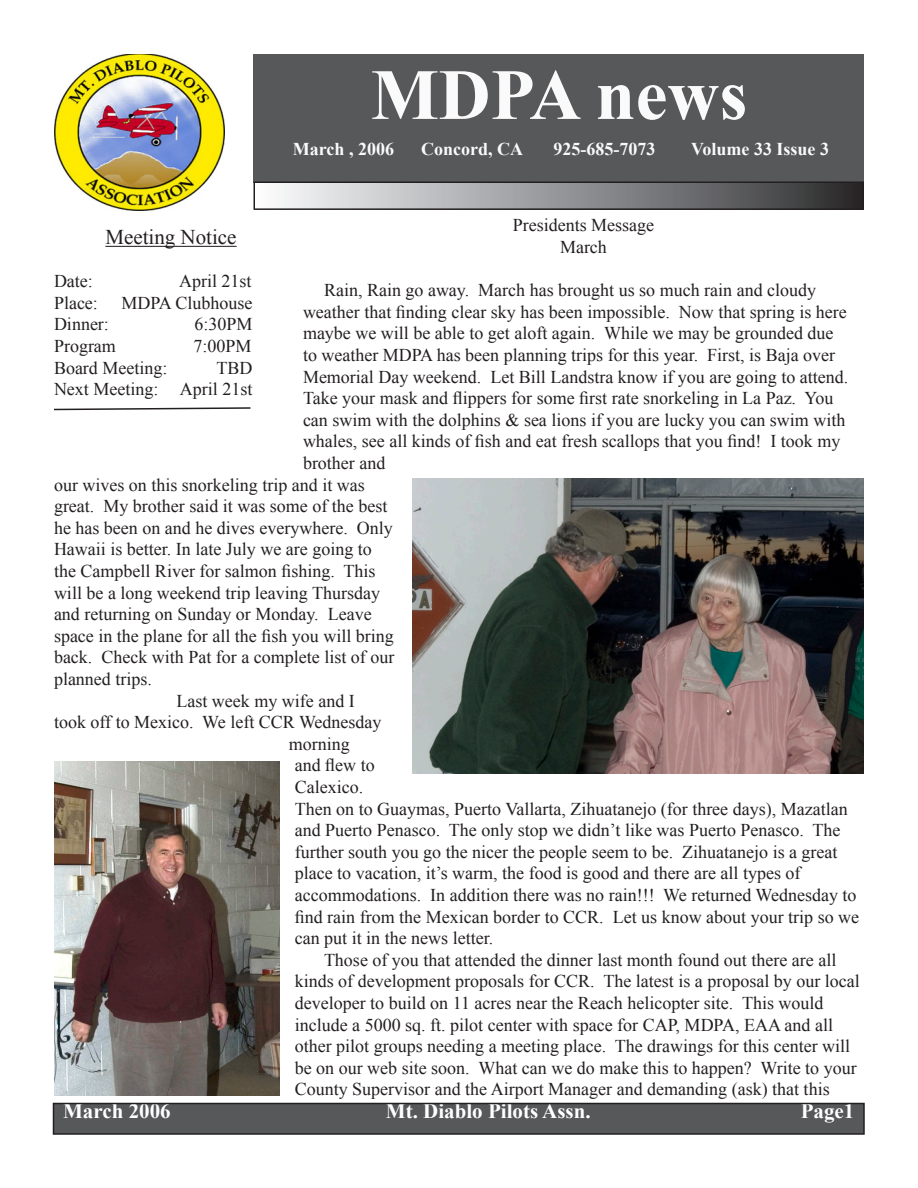
<style>
.page{position:relative;width:918px;height:1188px;background:#fff}
.page>*{position:absolute;margin:0;border:0;box-sizing:border-box;transform-origin:0 0}
.t1{font:700 72px "Times New Roman";color:#fafafa}
.t2{font:700 21px "Times New Roman";color:#fff}
.t3{font:21px "Times New Roman";color:#231f20}
.t4{font:18px/21.6px "Times New Roman";color:#231f20}
.t5{font:700 18px "Times New Roman";color:#fafafa}
</style>
<div class="page">
<div style="left:254px;top:54px;width:610px;height:128px;background:#57585a"></div>
<div style="left:254px;top:182px;width:609px;height:27px;background:linear-gradient(to right,#fcfdff,#2d2d30)"></div>
<div style="left:254px;top:182px;width:610px;height:28px;border:2px solid #231f20"></div>
<div style="left:54px;top:1104px;width:810px;height:30px;background:#57585a"></div>
<div style="left:53px;top:1103px;width:812px;height:32px;border:2px solid #231f20"></div>
<svg style="left:54px;top:407px;width:197px;height:4px"></svg>
<img style="left:54px;top:54px;width:171px;height:156px">
<hr style="left:105px;top:246px;width:132px;height:1px;background:#231f20">
<img style="left:413px;top:478px;width:451px;height:295px">
<img style="left:54px;top:762px;width:226px;height:333px">
<p class="t1" style="left:371px;top:45px;width:378px">MDPA news</p>
<p class="t5" style="left:293px;top:136px;width:103px">March , 2006</p>
<p class="t5" style="left:421px;top:136px;width:103px">Concord, CA</p>
<p class="t5" style="left:554px;top:136px;width:103px">925-685-7073</p>
<p class="t5" style="left:691px;top:136px;width:139px">Volume 33 Issue 3</p>
<p class="t4" style="left:513px;top:214px;width:143px">Presidents Message</p>
<p class="t4" style="left:560px;top:236px;width:48px">March</p>
<p class="t4" style="left:324px;top:279px;width:494px">Rain, Rain go away. March has brought us so much rain and cloudy</p>
<p class="t4" style="left:303px;top:301px;width:545px">weather that finding clear sky has been impossible. Now that spring is here</p>
<p class="t4" style="left:303px;top:322px;width:532px">maybe we will be able to get aloft again. While we may be grounded due</p>
<p class="t4" style="left:303px;top:344px;width:534px">to weather MDPA has been planning trips for this year. First, is Baja over</p>
<p class="t4" style="left:303px;top:365px;width:547px">Memorial Day weekend. Let Bill Landstra know if you are going to attend.</p>
<p class="t4" style="left:303px;top:387px;width:532px">Take your mask and flippers for some first rate snorkeling in La Paz. You</p>
<p class="t4" style="left:303px;top:409px;width:544px">can swim with the dolphins &amp; sea lions if you are lucky you can swim with</p>
<p class="t4" style="left:303px;top:430px;width:539px">whales, see all kinds of fish and eat fresh scallops that you find! I took my</p>
<p class="t4" style="left:303px;top:452px;width:84px">brother and</p>
<p class="t4" style="left:54px;top:473px;width:312px">our wives on this snorkeling trip and it was</p>
<p class="t4" style="left:54px;top:495px;width:335px">great. My brother said it was some of the best</p>
<p class="t4" style="left:54px;top:517px;width:340px">he has been on and he dives everywhere. Only</p>
<p class="t4" style="left:54px;top:538px;width:319px">Hawaii is better. In late July we are going to</p>
<p class="t4" style="left:54px;top:560px;width:323px">the Campbell River for salmon fishing. This</p>
<p class="t4" style="left:54px;top:581px;width:328px">will be a long weekend trip leaving Thursday</p>
<p class="t4" style="left:54px;top:603px;width:319px">and returning on Sunday or Monday. Leave</p>
<p class="t4" style="left:54px;top:625px;width:341px">space in the plane for all the fish you will bring</p>
<p class="t4" style="left:54px;top:646px;width:342px">back. Check with Pat for a complete list of our</p>
<p class="t4" style="left:54px;top:668px;width:99px">planned trips.</p>
<p class="t4" style="left:176px;top:689px;width:180px">Last week my wife and I</p>
<p class="t4" style="left:54px;top:711px;width:329px">took off to Mexico. We left CCR Wednesday</p>
<p class="t4" style="left:289px;top:733px;width:63px">morning</p>
<p class="t4" style="left:295px;top:754px;width:81px">and flew to</p>
<p class="t4" style="left:295px;top:776px;width:70px">Calexico.</p>
<p class="t4" style="left:295px;top:797px;width:555px">Then on to Guaymas, Puerto Vallarta, Zihuatanejo (for three days), Mazatlan</p>
<p class="t4" style="left:295px;top:819px;width:547px">and Puerto Penasco. The only stop we didn’t like was Puerto Penasco. The</p>
<p class="t4" style="left:295px;top:841px;width:544px">further south you go the nicer the people seem to be. Zihuatanejo is a great</p>
<p class="t4" style="left:295px;top:862px;width:507px">place to vacation, it’s warm, the food is good and there are all types of</p>
<p class="t4" style="left:295px;top:884px;width:563px">accommodations. In addition there was no rain!!! We returned Wednesday to</p>
<p class="t4" style="left:295px;top:905px;width:566px">find rain from the Mexican border to CCR. Let us know about your trip so we</p>
<p class="t4" style="left:295px;top:927px;width:200px">can put it in the news letter.</p>
<p class="t4" style="left:295px;top:949px;width:567px;text-indent:29px">Those of you that attended the dinner last month found out there are all kinds of development proposals for CCR. The latest is a proposal by our local developer to build on 11 acres near the Reach helicopter site. This would include a 5000 sq. ft. pilot center with space for CAP, MDPA, EAA and all other pilot groups needing a meeting place. The drawings for this center will be on our web site soon. What can we do make this to happen? Write to your County Supervisor and the Airport Manager and demanding (ask) that this</p>
<p class="t3" style="left:105px;top:223px;width:133px">Meeting Notice</p>
<p class="t4" style="left:54px;top:270px;width:40px">Date:</p>
<p class="t4" style="left:179px;top:270px;width:74px">April 21st</p>
<p class="t4" style="left:54px;top:292px;width:45px">Place:</p>
<p class="t4" style="left:122px;top:292px;width:132px">MDPA Clubhouse</p>
<p class="t4" style="left:54px;top:313px;width:56px">Dinner:</p>
<p class="t4" style="left:194px;top:313px;width:60px">6:30PM</p>
<p class="t4" style="left:54px;top:335px;width:63px">Program</p>
<p class="t4" style="left:194px;top:335px;width:60px">7:00PM</p>
<p class="t4" style="left:54px;top:357px;width:115px">Board Meeting:</p>
<p class="t4" style="left:217px;top:357px;width:37px">TBD</p>
<p class="t4" style="left:54px;top:378px;width:200px">Next Meeting: April 21st</p>
<p class="t2" style="left:63px;top:1097px;width:109px">March 2006</p>
<p class="t2" style="left:386px;top:1097px;width:206px">Mt. Diablo Pilots Assn.</p>
<p class="t2" style="left:801px;top:1097px;width:55px">Page1</p>
</div>
